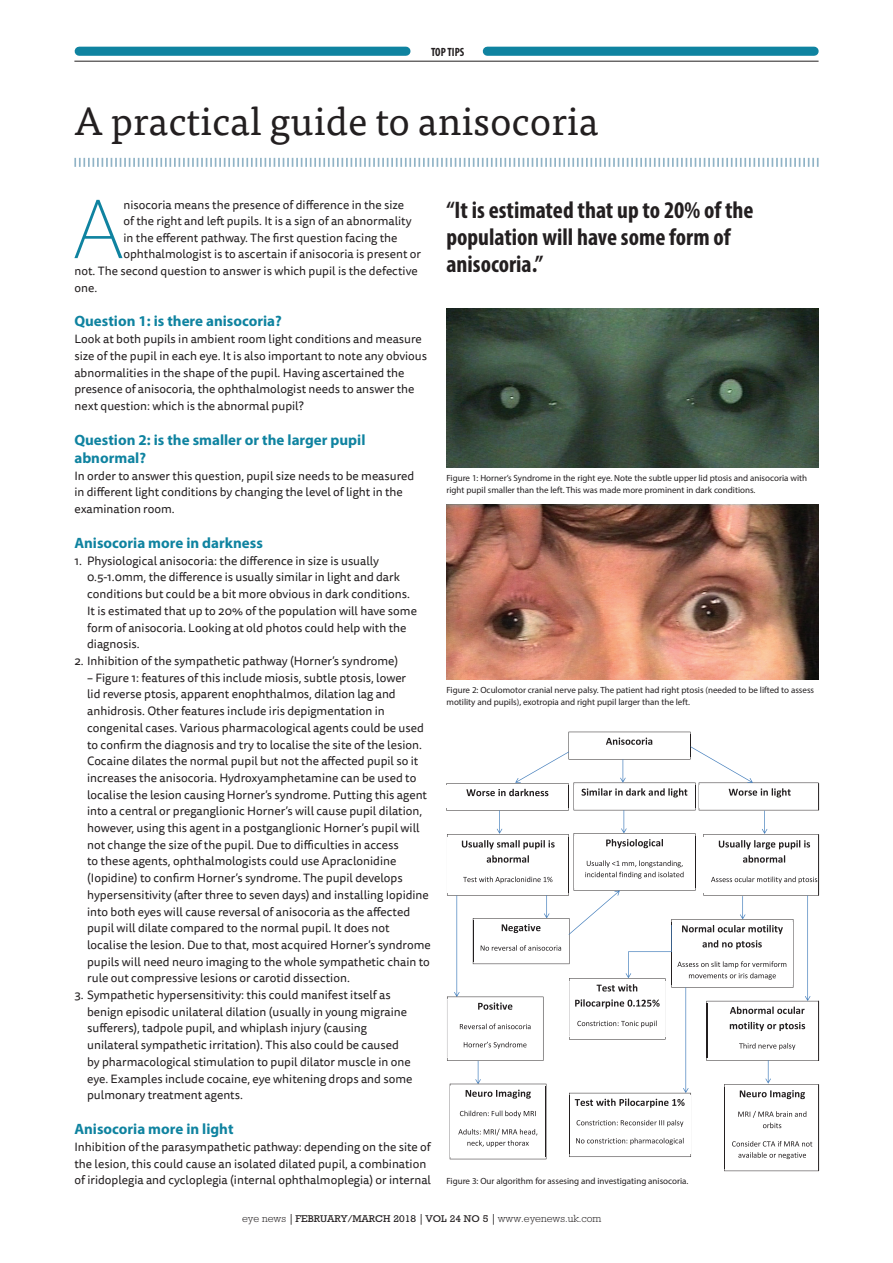
<style>
.page{position:relative;width:893px;height:1263px;background:#fff}
.page>*{position:absolute;margin:0;border:0;box-sizing:border-box;transform-origin:0 0}
.feature_body_drop_ca{font:300 expanded 79.65px "Europa SB";color:#0f83a0}
.feature_Headline{font:39px "Tisa Pro";color:#231f20}
.feature_Quote{font:700 condensed 24px/27px "Myriad Pro";color:#231f20}
.profesh_dev_subhead{font:700 15px/18.1px "Myriad Pro";color:#0f83a0}
.feature_Body_Indent{font:12px/16.6px "Tisa Sans Pro";color:#231f20}
.feature_body_no_inde{font:12px/16.6px "Tisa Sans Pro";color:#231f20}
.feature_body_drop_ca-2{font:12px "Tisa Sans Pro";color:#231f20}
.t1{font:700 condensed 12px "Myriad Pro";color:#231f20;scale:.94 1}
.t2{font:10.05px "Rockwell";color:#231f20;scale:1.05 1}
.feature_Caption{font:9px/12px "Myriad Pro";color:#231f20}
.s1{font-weight:300;font-size:10.5px}
.s2{font-family:"Adobe Caslon Pro";font-weight:700;font-size:10.5px}
</style>
<div class="page">
<svg style="left:74px;top:158px;width:745px;height:9px"></svg>
<svg style="left:446px;top:732px;width:373px;height:439px"></svg>
<img style="left:446px;top:505px;width:373px;height:174px">
<img style="left:446px;top:309px;width:373px;height:159px">
<hr style="left:74px;top:61px;width:745px;height:1px;background:#231f20">
<div style="left:79px;top:47px;width:327px;height:9px;background:#0f83a0"></div>
<div style="left:487px;top:47px;width:327px;height:9px;background:#0f83a0"></div>
<p class="t1" style="left:431px;top:44px;width:37px">TOP TIPS</p>
<p class="feature_Headline" style="left:74px;top:92px;width:526px">A practical guide to anisocoria</p>
<p class="feature_body_drop_ca" style="left:74px;top:184px;width:51px">A</p>
<p class="feature_body_drop_ca-2" style="left:123px;top:196px;width:282px">nisocoria means the presence of difference in the size</p>
<p class="feature_body_drop_ca-2" style="left:123px;top:213px;width:290px">of the right and left pupils. It is a sign of an abnormality</p>
<p class="feature_body_drop_ca-2" style="left:123px;top:229px;width:276px">in the efferent pathway. The first question facing the</p>
<p class="feature_body_drop_ca-2" style="left:123px;top:246px;width:299px">ophthalmologist is to ascertain if anisocoria is present or</p>
<p class="feature_body_drop_ca-2" style="left:74px;top:263px;width:345px">not. The second question to answer is which pupil is the defective</p>
<p class="feature_body_drop_ca-2" style="left:74px;top:279px;width:24px">one.</p>
<p class="profesh_dev_subhead" style="left:74px;top:312px;width:209px">Question 1: is there anisocoria?</p>
<p class="feature_body_no_inde" style="left:74px;top:331px;width:354px">Look at both pupils in ambient room light conditions and measure size of the pupil in each eye. It is also important to note any obvious abnormalities in the shape of the pupil. Having ascertained the presence of anisocoria, the ophthalmologist needs to answer the next question: which is the abnormal pupil?</p>
<p class="profesh_dev_subhead" style="left:74px;top:430px;width:293px">Question 2: is the smaller or the larger pupil abnormal?</p>
<p class="feature_body_no_inde" style="left:74px;top:468px;width:341px">In order to answer this question, pupil size needs to be measured in different light conditions by changing the level of light in the examination room.</p>
<p class="profesh_dev_subhead" style="left:74px;top:533px;width:190px">Anisocoria more in darkness</p>
<p class="feature_Body_Indent" style="left:87px;top:553px;width:331px;text-indent:-13px">1. Physiological anisocoria: the difference in size is usually 0.5-1.0mm, the difference is usually similar in light and dark conditions but could be a bit more obvious in dark conditions.<br>It is estimated that up to 20% of the population will have some form of anisocoria. Looking at old photos could help with the diagnosis.</p>
<p class="feature_Body_Indent" style="left:74px;top:653px;width:325px">2. Inhibition of the sympathetic pathway (Horner’s syndrome)</p>
<p class="feature_Body_Indent" style="left:87px;top:669px;width:345px">– Figure 1: features of this include miosis, subtle ptosis, lower<br>lid reverse ptosis, apparent enophthalmos, dilation lag and anhidrosis. Other features include iris depigmentation in congenital cases. Various pharmacological agents could be used to confirm the diagnosis and try to localise the site of the lesion.<br>Cocaine dilates the normal pupil but not the affected pupil so it increases the anisocoria. Hydroxyamphetamine can be used to localise the lesion causing Horner’s syndrome. Putting this agent into a central or preganglionic Horner’s will cause pupil dilation, however, using this agent in a postganglionic Horner’s pupil will not change the size of the pupil. Due to difficulties in access<br>to these agents, ophthalmologists could use Apraclonidine (Iopidine) to confirm Horner’s syndrome. The pupil develops hypersensitivity (after three to seven days) and installing Iopidine into both eyes will cause reversal of anisocoria as the affected pupil will dilate compared to the normal pupil. It does not localise the lesion. Due to that, most acquired Horner’s syndrome pupils will need neuro imaging to the whole sympathetic chain to rule out compressive lesions or carotid dissection.</p>
<p class="feature_Body_Indent" style="left:87px;top:987px;width:327px;text-indent:-13px">3. Sympathetic hypersensitivity: this could manifest itself as benign episodic unilateral dilation (usually in young migraine sufferers), tadpole pupil, and whiplash injury (causing unilateral sympathetic irritation). This also could be caused by pharmacological stimulation to pupil dilator muscle in one eye. Examples include cocaine, eye whitening drops and some pulmonary treatment agents.</p>
<p class="profesh_dev_subhead" style="left:74px;top:1119px;width:161px">Anisocoria more in light</p>
<p class="feature_body_no_inde" style="left:74px;top:1139px;width:358px">Inhibition of the parasympathetic pathway: depending on the site of the lesion, this could cause an isolated dilated pupil, a combination of iridoplegia and cycloplegia (internal ophthalmoplegia) or internal</p>
<p class="feature_Quote" style="left:446px;top:196px;width:309px">“It is estimated that up to 20% of the population will have some form of anisocoria.”</p>
<p class="feature_Caption" style="left:446px;top:471px;width:362px">Figure 1: Horner’s Syndrome in the right eye. Note the subtle upper lid ptosis and anisocoria with right pupil smaller than the left. This was made more prominent in dark conditions.</p>
<p class="feature_Caption" style="left:446px;top:684px;width:369px">Figure 2: Oculomotor cranial nerve palsy. The patient had right ptosis (needed to be lifted to assess motility and pupils), exotropia and right pupil larger than the left.</p>
<p class="feature_Caption" style="left:446px;top:1174px;width:243px">Figure 3: Our algorithm for assesing and investigating anisocoria.</p>
<p class="t2" style="left:242px;top:1213px;width:344px"><span class="s1">eye news</span> <span class="s2">|</span> FEBRUARY/MARCH 2018 <span class="s2">|</span> VOL 24 NO 5 <span class="s2">|</span> <span class="s1">www.eyenews.uk.com</span></p>
</div>
